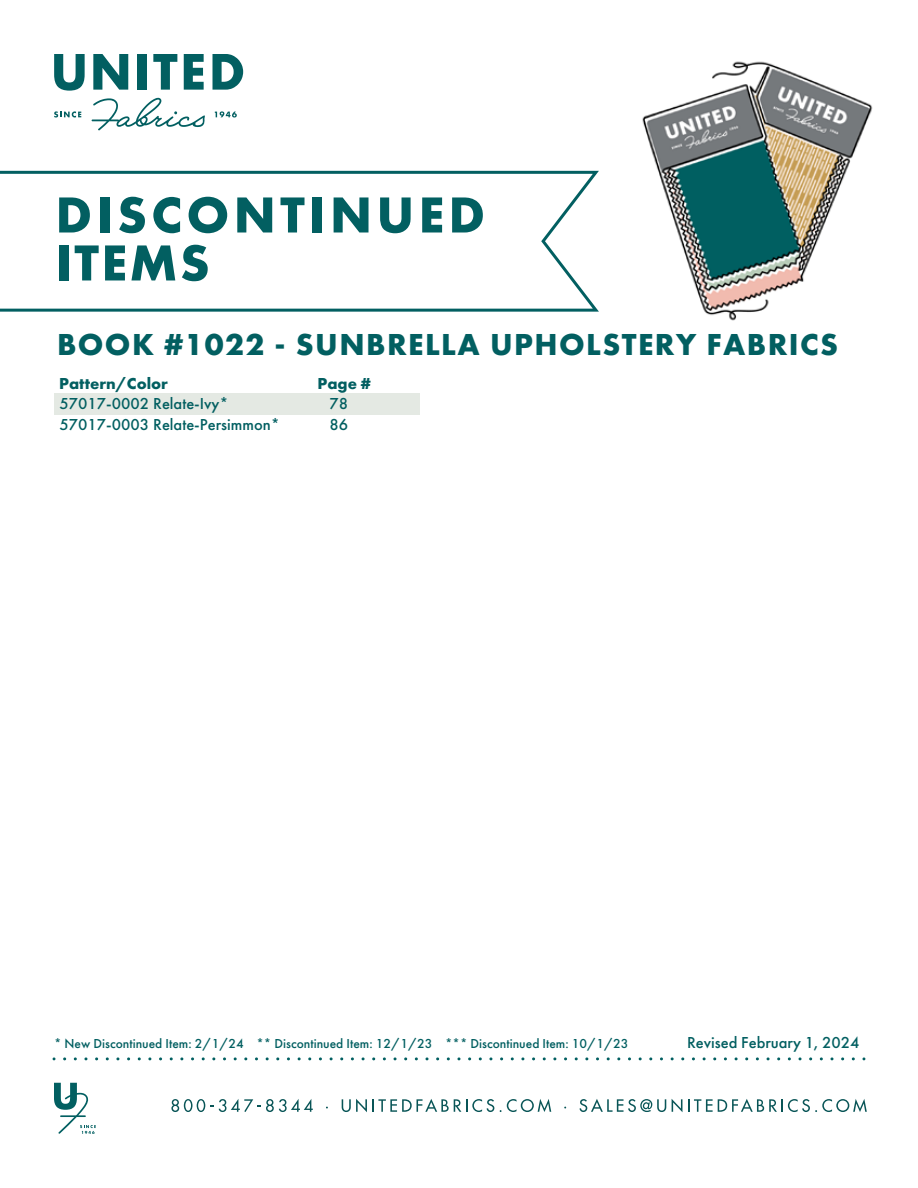
<style>
.page{position:relative;width:918px;height:1188px;background:#fff}
.page>*{position:absolute;margin:0;border:0;box-sizing:border-box;transform-origin:0 0}
.t1{font:700 52.5px/48px "Futura PT";letter-spacing:.08em;color:#025f61}
.t2{font:700 31.5px "Futura PT";letter-spacing:.045em;color:#025f61}
.t3{font:500 16.5px "Futura PT";color:#025f61}
.t4{font:700 16.5px "Futura PT";color:#025f61}
.t5{font:500 13.5px "Futura PT";color:#025f61}
</style>
<div class="page">
<div style="left:55px;top:393px;width:365px;height:22px;background:#e4e9e3"></div>
<svg style="left:65px;top:1057px;width:800px;height:3px"></svg>
<svg style="left:171px;top:1099px;width:142px;height:13px"></svg>
<svg style="left:342px;top:1099px;width:152px;height:13px"></svg>
<svg style="left:500px;top:1099px;width:51px;height:13px"></svg>
<svg style="left:579px;top:1099px;width:87px;height:13px"></svg>
<svg style="left:672px;top:1099px;width:10px;height:13px"></svg>
<svg style="left:688px;top:1099px;width:179px;height:13px"></svg>
<svg style="left:54px;top:1083px;width:42px;height:51px"></svg>
<svg style="left:54px;top:54px;width:31px;height:37px"></svg>
<svg style="left:93px;top:54px;width:35px;height:36px"></svg>
<div style="left:138px;top:54px;width:9px;height:36px;background:#025f61"></div>
<svg style="left:153px;top:54px;width:24px;height:36px"></svg>
<svg style="left:184px;top:54px;width:20px;height:36px"></svg>
<svg style="left:213px;top:54px;width:30px;height:36px"></svg>
<svg style="left:54px;top:111px;width:27px;height:7px"></svg>
<svg style="left:215px;top:111px;width:22px;height:7px"></svg>
<svg style="left:92px;top:98px;width:113px;height:32px"></svg>
<svg style="left:0;top:170px;width:599px;height:142px"></svg>
<img style="left:642px;top:61px;width:231px;height:260px">
<h1 class="t1" style="left:56px;top:190px;width:431px">DISCONTINUED<br>ITEMS</h1>
<h2 class="t2" style="left:57px;top:325px;width:783px">BOOK #1022 - SUNBRELLA UPHOLSTERY FABRICS</h2>
<p class="t4" style="left:59px;top:373px;width:110px">Pattern/Color</p>
<p class="t4" style="left:318px;top:373px;width:55px">Page #</p>
<p class="t3" style="left:59px;top:393px;width:171px">57017-0002 Relate-Ivy*</p>
<p class="t3" style="left:329px;top:393px;width:20px">78</p>
<p class="t3" style="left:59px;top:414px;width:222px">57017-0003 Relate-Persimmon*</p>
<p class="t3" style="left:329px;top:414px;width:20px">86</p>
<p class="t5" style="left:54px;top:1036px;width:576px">* New Discontinued Item: 2/1/24 ** Discontinued Item: 12/1/23 *** Discontinued Item: 10/1/23</p>
<p class="t3" style="left:687px;top:1032px;width:174px">Revised February 1, 2024</p>
</div>
